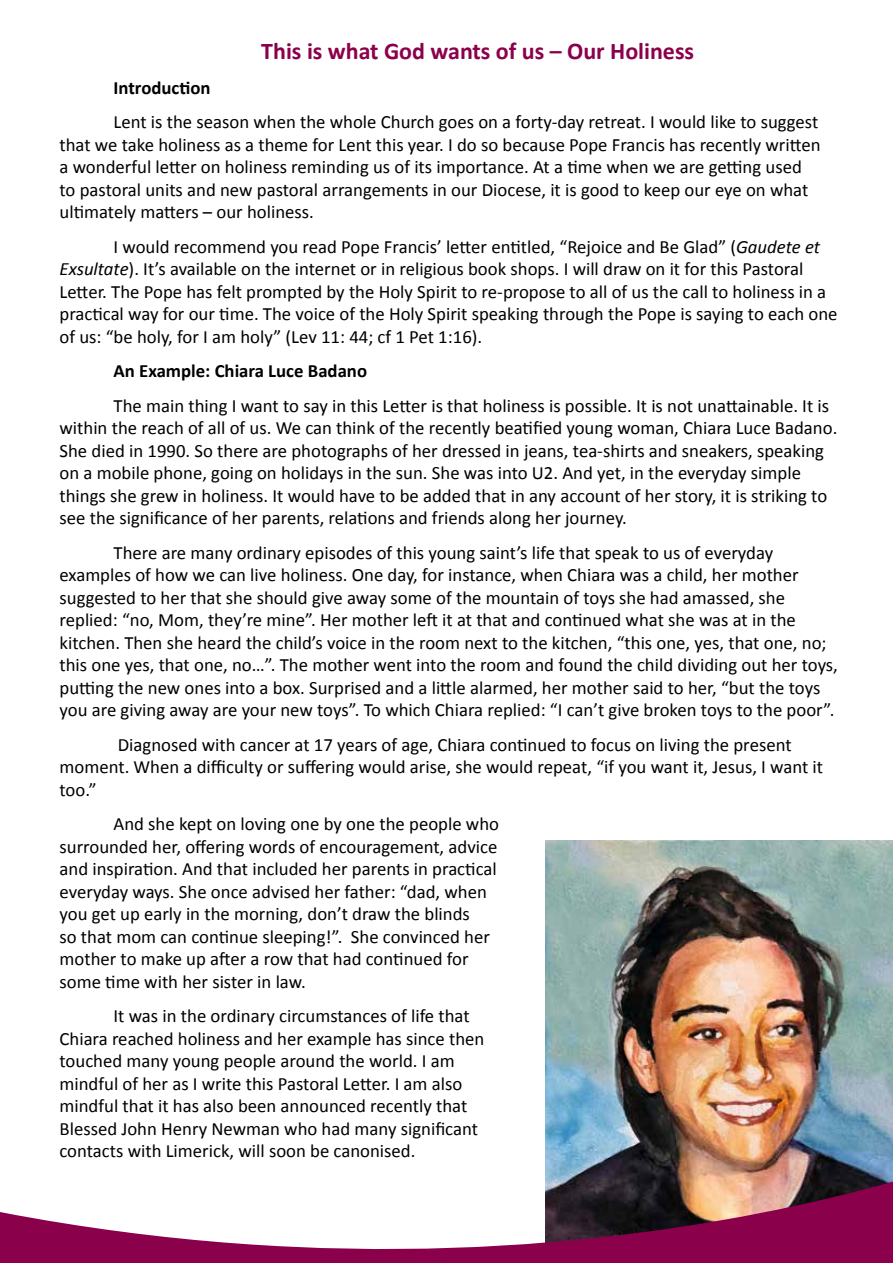
<style>
.page{position:relative;width:893px;height:1263px;background:#fff}
.page>*{position:absolute;margin:0;border:0;box-sizing:border-box;transform-origin:0 0}
.t1{font:700 24px "Calibri";color:#8b004b}
.t2{font:18.75px/22.5px "Calibri";color:#000}
.t3{font:700 18.75px "Calibri";color:#000}
.s1{font-style:italic}
</style>
<div class="page">
<img style="left:546px;top:840px;width:347px;height:285px">
<svg style="left:0;top:1125px;width:893px;height:138px"></svg>
<p class="t1" style="left:261px;top:36px;width:434px">This is what God wants of us – Our Holiness</p>
<p class="t3" style="left:114px;top:75px;width:99px">Introduction</p>
<p class="t2" style="left:60px;top:111px;width:763px;text-indent:54px">Lent is the season when the whole Church goes on a forty-day retreat. I would like to suggest that we take holiness as a theme for Lent this year. I do so because Pope Francis has recently written a wonderful letter on holiness reminding us of its importance. At a time when we are getting used to pastoral units and new pastoral arrangements in our Diocese, it is good to keep our eye on what ultimately matters – our holiness.</p>
<p class="t2" style="left:60px;top:235px;width:779px;text-indent:54px">I would recommend you read Pope Francis’ letter entitled, “Rejoice and Be Glad” (<span class="s1">Gaudete et Exsultate</span>). It’s available on the internet or in religious book shops. I will draw on it for this Pastoral Letter. The Pope has felt prompted by the Holy Spirit to re-propose to all of us the call to holiness in a practical way for our time. The voice of the Holy Spirit speaking through the Pope is saying to each one of us: “be holy, for I am holy” (Lev 11: 44; cf 1 Pet 1:16).</p>
<p class="t3" style="left:114px;top:359px;width:255px">An Example: Chiara Luce Badano</p>
<p class="t2" style="left:60px;top:394px;width:779px;text-indent:54px">The main thing I want to say in this Letter is that holiness is possible. It is not unattainable. It is within the reach of all of us. We can think of the recently beatified young woman, Chiara Luce Badano.<br>She died in 1990. So there are photographs of her dressed in jeans, tea-shirts and sneakers, speaking on a mobile phone, going on holidays in the sun. She was into U2. And yet, in the everyday simple things she grew in holiness. It would have to be added that in any account of her story, it is striking to see the significance of her parents, relations and friends along her journey.</p>
<p class="t2" style="left:60px;top:541px;width:780px;text-indent:54px">There are many ordinary episodes of this young saint’s life that speak to us of everyday examples of how we can live holiness. One day, for instance, when Chiara was a child, her mother suggested to her that she should give away some of the mountain of toys she had amassed, she replied: “no, Mom, they’re mine”. Her mother left it at that and continued what she was at in the kitchen. Then she heard the child’s voice in the room next to the kitchen, “this one, yes, that one, no; this one yes, that one, no…”. The mother went into the room and found the child dividing out her toys, putting the new ones into a box. Surprised and a little alarmed, her mother said to her, “but the toys you are giving away are your new toys”. To which Chiara replied: “I can’t give broken toys to the poor”.</p>
<p class="t2" style="left:60px;top:733px;width:765px;text-indent:58px">Diagnosed with cancer at 17 years of age, Chiara continued to focus on living the present moment. When a difficulty or suffering would arise, she would repeat, “if you want it, Jesus, I want it too.”</p>
<p class="t2" style="left:60px;top:813px;width:441px;text-indent:54px">And she kept on loving one by one the people who surrounded her, offering words of encouragement, advice and inspiration. And that included her parents in practical everyday ways. She once advised her father: “dad, when you get up early in the morning, don’t draw the blinds<br>so that mom can continue sleeping!”. She convinced her mother to make up after a row that had continued for some time with her sister in law.</p>
<p class="t2" style="left:60px;top:1005px;width:426px;text-indent:54px">It was in the ordinary circumstances of life that Chiara reached holiness and her example has since then touched many young people around the world. I am mindful of her as I write this Pastoral Letter. I am also mindful that it has also been announced recently that Blessed John Henry Newman who had many significant contacts with Limerick, will soon be canonised.</p>
</div>
